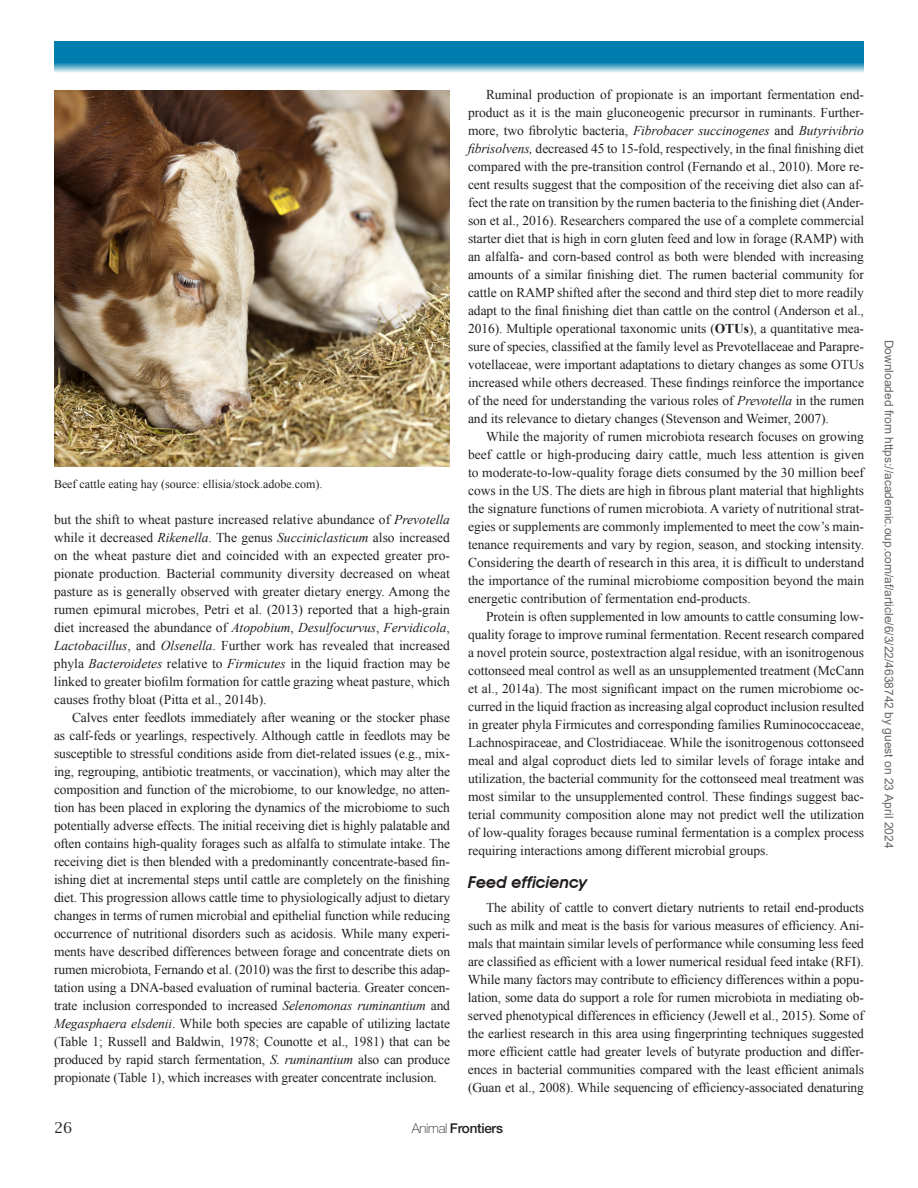
<style>
.page{position:relative;width:918px;height:1188px;background:#fff}
.page>*{position:absolute;margin:0;border:0;box-sizing:border-box;transform-origin:0 0}
.t1{font:italic 600 16.5px "Avant Garde IT Cby BT";color:#231f20}
.t2{font:15px "Lucida Bright";color:#231f20}
.t3{font:13.5px/18px "Times New Roman";letter-spacing:-.005em;color:#231f20;text-align:justify}
.t4{font:500 13.5px "Helvetica Neue LT Std";letter-spacing:-.02em;color:#231f20}
.t5{font:12px "Arial";color:#666}
.t6{font:12px "Times New Roman";color:#231f20}
.s1{font-style:italic}
.s2{font-weight:700}
.s3{font-weight:100}
</style>
<div class="page">
<svg style="left:54px;top:41px;width:810px;height:31px;background:#238eb9"></svg>
<img style="left:54px;top:90px;width:396px;height:376px">
<p class="t6" style="left:54px;top:476px;width:270px">Beef cattle eating hay (source: ellisia/stock.adobe.com).</p>
<p class="t3" style="left:54px;top:510px;width:398px">but the shift to wheat pasture increased relative abundance of <span class="s1">Prevotella </span>while it decreased <span class="s1">Rikenella</span>. The genus <span class="s1">Succiniclasticum</span> also increased on the wheat pasture diet and coincided with an expected greater pro&shy;pionate production. Bacterial community diversity decreased on wheat pasture as is generally observed with greater dietary energy. Among the rumen epimural microbes, Petri et al. (2013) reported that a high-grain diet increased the abundance of <span class="s1">Atopobium</span>, <span class="s1">Desulfocurvus</span>, <span class="s1">Fervidicola</span>, <span class="s1">Lactobacillus</span>, and <span class="s1">Olsenella</span>. Further work has revealed that increased phyla <span class="s1">Bacteroidetes</span> relative to <span class="s1">Firmicutes</span> in the liquid fraction may be linked to greater biofilm formation for cattle grazing wheat pasture, which causes frothy bloat (Pitta et al., 2014b).</p>
<p class="t3" style="left:54px;top:708px;width:398px;text-indent:18px">Calves enter feedlots immediately after weaning or the stocker phase as calf-feds or yearlings, respectively. Although cattle in feedlots may be susceptible to stressful conditions aside from diet-related issues (e.g., mix&shy;ing, regrouping, antibiotic treatments, or vaccination), which may alter the composition and function of the microbiome, to our knowledge, no atten&shy;tion has been placed in exploring the dynamics of the microbiome to such potentially adverse effects. The initial receiving diet is highly palatable and often contains high-quality forages such as alfalfa to stimulate intake. The receiving diet is then blended with a predominantly concentrate-based fin&shy;ishing diet at incremental steps until cattle are completely on the finishing diet. This progression allows cattle time to physiologically adjust to dietary changes in terms of rumen microbial and epithelial function while reducing occurrence of nutritional disorders such as acidosis. While many experi&shy;ments have described differences between forage and concentrate diets on rumen microbiota, Fernando et al. (2010) was the first to describe this adap&shy;tation using a DNA-based evaluation of ruminal bacteria. Greater concen&shy;trate inclusion corresponded to increased <span class="s1">Selenomonas ruminantium</span> and <span class="s1">Megasphaera elsdenii</span>. While both species are capable of utilizing lactate (Table 1; Russell and Baldwin, 1978; Counotte et al., 1981) that can be produced by rapid starch fermentation, <span class="s1">S. ruminantium</span> also can produce propionate (Table 1), which increases with greater concentrate inclusion.</p>
<p class="t3" style="left:468px;top:85px;width:398px;text-indent:18px">Ruminal production of propionate is an important fermentation end&shy;product as it is the main gluconeogenic precursor in ruminants. Further&shy;more, two fibrolytic bacteria, <span class="s1">Fibrobacer succinogenes</span> and <span class="s1">Butyrivibrio fibrisolvens,</span> decreased 45 to 15-fold, respectively, in the final finishing diet compared with the pre-transition control (Fernando et al., 2010). More re&shy;cent results suggest that the composition of the receiving diet also can af&shy;fect the rate on transition by the rumen bacteria to the finishing diet (Ander&shy;son et al., 2016). Researchers compared the use of a complete commercial starter diet that is high in corn gluten feed and low in forage (RAMP) with an alfalfa- and corn-based control as both were blended with increasing amounts of a similar finishing diet. The rumen bacterial community for cattle on RAMP shifted after the second and third step diet to more readily adapt to the final finishing diet than cattle on the control (Anderson et al., 2016). Multiple operational taxonomic units (<span class="s2">OTUs</span>), a quantitative mea&shy;sure of species, classified at the family level as Prevotellaceae and Parapre&shy;votellaceae, were important adaptations to dietary changes as some OTUs increased while others decreased. These findings reinforce the importance of the need for understanding the various roles of <span class="s1">Prevotella</span> in the rumen and its relevance to dietary changes (Stevenson and Weimer, 2007).</p>
<p class="t3" style="left:468px;top:427px;width:398px;text-indent:18px">While the majority of rumen microbiota research focuses on growing beef cattle or high-producing dairy cattle, much less attention is given to moderate-to-low-quality forage diets consumed by the 30 million beef cows in the US. The diets are high in fibrous plant material that highlights the signature functions of rumen microbiota. A variety of nutritional strat&shy;egies or supplements are commonly implemented to meet the cow’s main&shy;tenance requirements and vary by region, season, and stocking intensity.<br>Considering the dearth of research in this area, it is difficult to understand the importance of the ruminal microbiome composition beyond the main energetic contribution of fermentation end-products.</p>
<p class="t3" style="left:468px;top:607px;width:398px;text-indent:18px">Protein is often supplemented in low amounts to cattle consuming low&shy;quality forage to improve ruminal fermentation. Recent research compared a novel protein source, postextraction algal residue, with an isonitrogenous cottonseed meal control as well as an unsupplemented treatment (McCann et al., 2014a). The most significant impact on the rumen microbiome oc&shy;curred in the liquid fraction as increasing algal coproduct inclusion resulted in greater phyla Firmicutes and corresponding families Ruminococcaceae, Lachnospiraceae, and Clostridiaceae. While the isonitrogenous cottonseed meal and algal coproduct diets led to similar levels of forage intake and utilization, the bacterial community for the cottonseed meal treatment was most similar to the unsupplemented control. These findings suggest bac&shy;terial community composition alone may not predict well the utilization of low-quality forages because ruminal fermentation is a complex process requiring interactions among different microbial groups.</p>
<p class="t1" style="left:468px;top:873px;width:121px">Feed efficiency</p>
<p class="t3" style="left:468px;top:899px;width:398px;text-indent:18px">The ability of cattle to convert dietary nutrients to retail end-products such as milk and meat is the basis for various measures of efficiency. Ani&shy;mals that maintain similar levels of performance while consuming less feed are classified as efficient with a lower numerical residual feed intake (RFI).<br>While many factors may contribute to efficiency differences within a popu&shy;lation, some data do support a role for rumen microbiota in mediating ob&shy;served phenotypical differences in efficiency (Jewell et al., 2015). Some of the earliest research in this area using fingerprinting techniques suggested more efficient cattle had greater levels of butyrate production and differ&shy;ences in bacterial communities compared with the least efficient animals (Guan et al., 2008). While sequencing of efficiency-associated denaturing</p>
<p class="t2" style="left:54px;top:1119px;width:20px">26</p>
<p class="t4" style="left:412px;top:1120px;width:93px"><span class="s3">Animal</span> Frontiers</p>
<p class="t5" style="left:893px;top:340px;width:510px;rotate:90deg">Downloaded from https://academic.oup.com/af/article/6/3/22/4638742 by guest on 23 April 2024</p>
</div>
